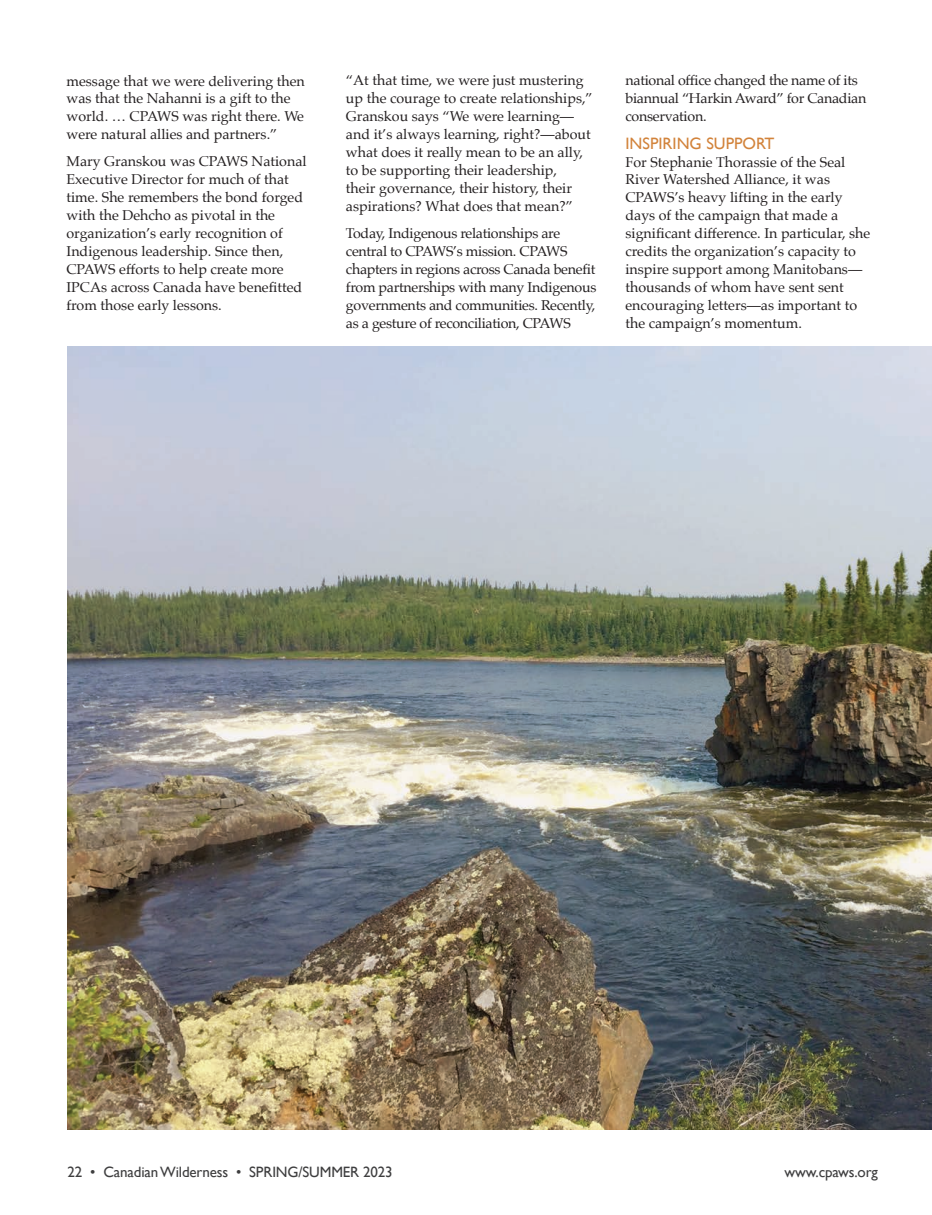
<style>
.page{position:relative;width:932px;height:1215px;background:#fff}
.page>*{position:absolute;margin:0;border:0;box-sizing:border-box;transform-origin:0 0}
.t1{font:16.5px "Gill Sans";color:#d2833b}
.t2{font:15px "Gill Sans";letter-spacing:-.01em;color:#3e3e3f}
.t3{font:14.25px/18px "Palatino";color:#231f20}
.t4{font:14.25px/18px "Palatino";letter-spacing:-.02em;color:#231f20}
</style>
<div class="page">
<img style="left:68px;top:346px;width:864px;height:784px">
<p class="t3" style="left:67px;top:72px;width:240px">message that we were delivering then was that the Nahanni is a gift to the world. … CPAWS was right there. We were natural allies and partners.”</p>
<p class="t3" style="left:66px;top:153px;width:242px">Mary Granskou was CPAWS National Executive Director for much of that time. She remembers the bond forged with the Dehcho as pivotal in the organization’s early recognition of Indigenous leadership. Since then, CPAWS efforts to help create more IPCAs across Canada have benefitted from those early lessons.</p>
<p class="t3" style="left:346px;top:72px;width:248px">“At that time, we were just mustering up the courage to create relationships,” Granskou says “We were learning— and it’s always learning, right?—about what does it really mean to be an ally, to be supporting their leadership,<br>their governance, their history, their aspirations? What does that mean?”</p>
<p class="t4" style="left:346px;top:225px;width:252px">Today, Indigenous relationships are central to CPAWS’s mission. CPAWS chapters in regions across Canada benefit from partnerships with many Indigenous governments and communities. Recently, as a gesture of reconciliation, CPAWS</p>
<p class="t4" style="left:625px;top:72px;width:242px">national office changed the name of its biannual “Harkin Award” for Canadian conservation.</p>
<p class="t1" style="left:625px;top:133px;width:150px">INSPIRING SUPPORT</p>
<p class="t3" style="left:625px;top:153px;width:246px">For Stephanie Thorassie of the Seal River Watershed Alliance, it was CPAWS’s heavy lifting in the early days of the campaign that made a significant difference. In particular, she credits the organization’s capacity to inspire support among Manitobans— thousands of whom have sent sent encouraging letters—as important to the campaign’s momentum.</p>
<p class="t2" style="left:68px;top:1164px;width:327px">22 • Canadian Wilderness • SPRING/SUMMER 2023</p>
<p class="t2" style="left:784px;top:1164px;width:95px">www.cpaws.org</p>
</div>
